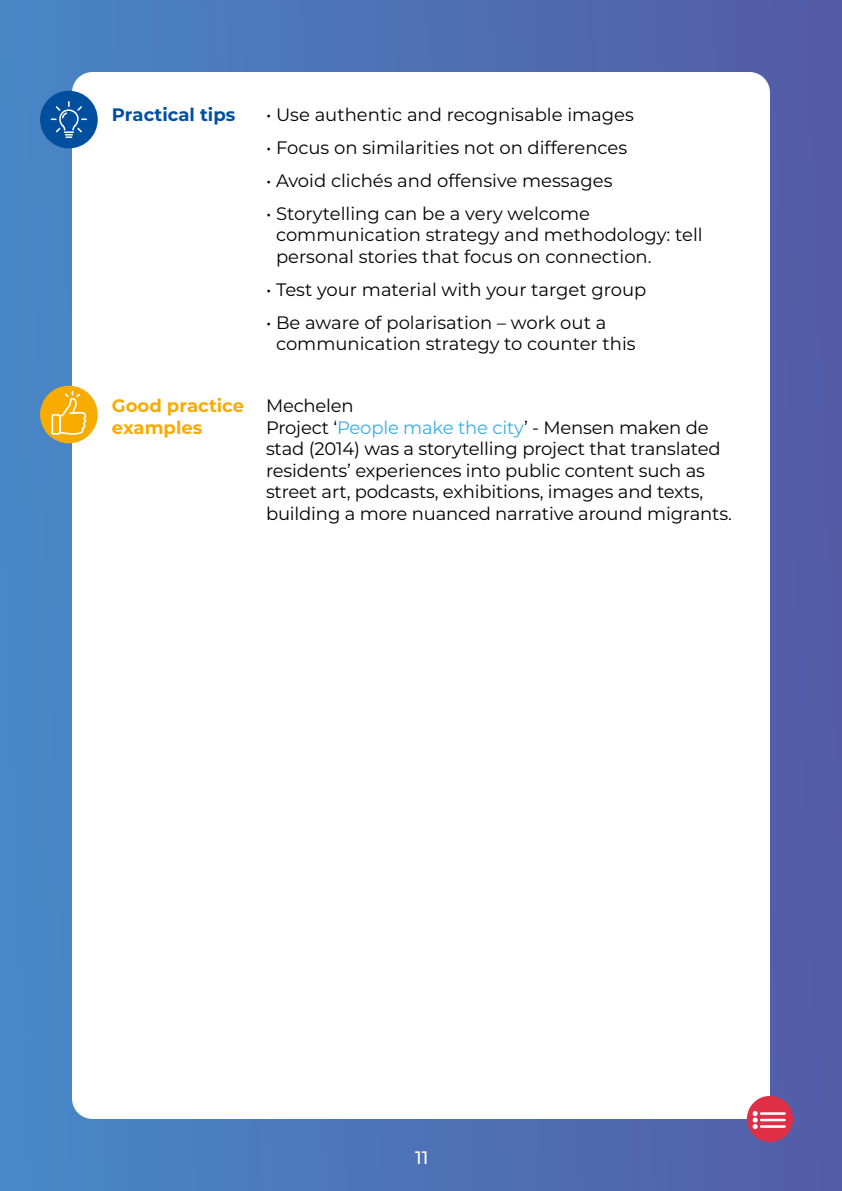
<style>
.page{position:relative;width:842px;height:1191px;background:#fff}
.page>*{position:absolute;margin:0;border:0;box-sizing:border-box;transform-origin:0 0}
.t1{font:18px/21.6px "Montserrat";letter-spacing:-.01em;color:#000}
.t2{font:700 18px/21.6px "Montserrat";color:#f8ac00}
.t3{font:700 18px "Montserrat";color:#004f9f}
.t4{font:500 18px "Montserrat";color:#fff}
.s1{color:#3bace2}
</style>
<div class="page">
<div style="left:0;top:0;width:842px;height:1191px;background:linear-gradient(to right,#4888c8,#535ba5)"></div>
<div style="left:72px;top:72px;width:698px;height:1047px;background:#fff;border-radius:20px"></div>
<div style="left:747px;top:1095px;width:46px;height:47px;background:#de2f47;border-radius:50%"></div>
<hr style="left:761px;top:1112px;width:24px;height:2px;background:#fff">
<hr style="left:761px;top:1118px;width:24px;height:3px;background:#fff">
<hr style="left:761px;top:1125px;width:24px;height:2px;background:#fff">
<svg style="left:753px;top:1111px;width:5px;height:18px"></svg>
<div style="left:40px;top:91px;width:58px;height:57px;background:#004f9f;border-radius:50%"></div>
<svg style="left:51px;top:101px;width:36px;height:37px"></svg>
<div style="left:40px;top:386px;width:58px;height:57px;background:#f8ac00;border-radius:50%"></div>
<svg style="left:51px;top:390px;width:36px;height:45px"></svg>
<p class="t3" style="left:112px;top:101px;width:125px">Practical tips</p>
<p class="t1" style="left:266px;top:103px;width:369px">• Use authentic and recognisable images</p>
<p class="t1" style="left:266px;top:136px;width:363px">• Focus on similarities not on differences</p>
<p class="t1" style="left:266px;top:169px;width:348px">• Avoid clichés and offensive messages</p>
<p class="t1" style="left:276px;top:202px;width:428px;text-indent:-10px">• Storytelling can be a very welcome communication strategy and methodology: tell personal stories that focus on connection.</p>
<p class="t1" style="left:266px;top:278px;width:382px">• Test your material with your target group</p>
<p class="t1" style="left:276px;top:311px;width:361px;text-indent:-10px">• Be aware of polarisation – work out a communication strategy to counter this</p>
<p class="t2" style="left:112px;top:394px;width:134px">Good practice examples</p>
<p class="t1" style="left:266px;top:394px;width:467px">Mechelen<br>Project ‘<span class="s1">People make the city</span>’ - Mensen maken de stad (2014) was a storytelling project that translated residents’ experiences into public content such as street art, podcasts, exhibitions, images and texts, building a more nuanced narrative around migrants.</p>
<p class="t4" style="left:415px;top:1144px;width:15px">11</p>
</div>
